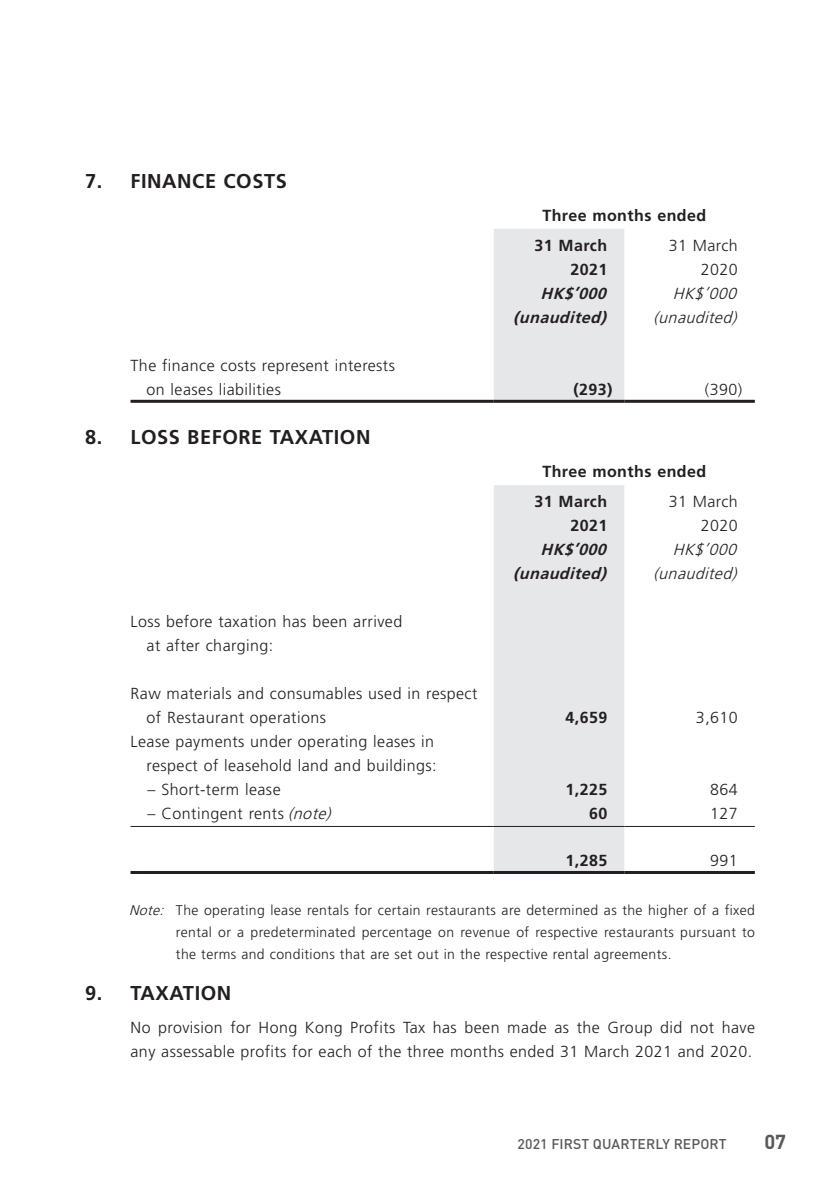
<style>
.page{position:relative;width:840px;height:1191px;background:#fff}
.page>*{position:absolute;margin:0;border:0;box-sizing:border-box;transform-origin:0 0}
.t1{font:700 20px "Frutiger LT Std";letter-spacing:.03em;color:#231f20}
.t2{font:700 20px "DIN";color:#57585a}
.t3{font:300 16px/24px "Frutiger LT Std";letter-spacing:.03em;color:#231f20}
.t4{font:700 16px/29.6px "Frutiger LT Std";letter-spacing:.03em;color:#231f20}
.t5{font:italic 700 16px "Frutiger LT Std";color:#231f20}
.t6{font:italic 300 16px "Frutiger LT Std";color:#231f20}
.t7{font:300 14px/22px "Frutiger LT Std";letter-spacing:.03em;color:#231f20;text-align:justify}
.t8{font:500 14px "DIN";letter-spacing:.005em;color:#57585a}
.s1{font-style:italic}
</style>
<div class="page">
<div style="left:493px;top:229px;width:131px;height:171px;background:#e6e7e9"></div>
<hr style="left:130px;top:400px;width:363px;height:3px;background:#231f20">
<hr style="left:493px;top:400px;width:131px;height:3px;background:#231f20">
<hr style="left:624px;top:400px;width:130px;height:3px;background:#231f20">
<div style="left:493px;top:485px;width:131px;height:386px;background:#e6e7e9"></div>
<hr style="left:130px;top:826px;width:363px;height:1px;background:#231f20">
<hr style="left:493px;top:826px;width:131px;height:1px;background:#231f20">
<hr style="left:624px;top:826px;width:130px;height:1px;background:#231f20">
<hr style="left:130px;top:871px;width:363px;height:3px;background:#231f20">
<hr style="left:493px;top:871px;width:131px;height:3px;background:#231f20">
<hr style="left:624px;top:871px;width:130px;height:3px;background:#231f20">
<p class="t1" style="left:85px;top:169px;width:203px">7. FINANCE COSTS</p>
<p class="t3" style="left:146px;top:353px;width:250px;text-indent:-16px">The finance costs represent interests on leases liabilities</p>
<p class="t1" style="left:85px;top:426px;width:287px">8. LOSS BEFORE TAXATION</p>
<p class="t3" style="left:146px;top:610px;width:257px;text-indent:-16px">Loss before taxation has been arrived at after charging:</p>
<p class="t3" style="left:146px;top:682px;width:332px;text-indent:-16px">Raw materials and consumables used in respect of Restaurant operations</p>
<p class="t4" style="left:534px;top:201px;width:173px;text-indent:8px">Three months ended<br>31 March</p>
<p class="t4" style="left:570px;top:254px;width:38px">2021</p>
<p class="t3" style="left:668px;top:233px;width:71px;text-align:right">31 March<br>2020</p>
<p class="t5" style="left:540px;top:284px;width:72px">HK$’000</p>
<p class="t6" style="left:672px;top:284px;width:70px">HK$’000</p>
<p class="t5" style="left:513px;top:308px;width:99px">(unaudited)</p>
<p class="t6" style="left:653px;top:308px;width:89px">(unaudited)</p>
<p class="t4" style="left:573px;top:374px;width:41px">(293)</p>
<p class="t3" style="left:704px;top:377px;width:39px">(390)</p>
<p class="t4" style="left:534px;top:457px;width:173px;text-indent:8px">Three months ended<br>31 March</p>
<p class="t4" style="left:570px;top:511px;width:38px">2021</p>
<p class="t3" style="left:668px;top:490px;width:71px;text-align:right">31 March<br>2020</p>
<p class="t5" style="left:540px;top:540px;width:72px">HK$’000</p>
<p class="t6" style="left:672px;top:540px;width:70px">HK$’000</p>
<p class="t5" style="left:513px;top:564px;width:99px">(unaudited)</p>
<p class="t6" style="left:653px;top:564px;width:89px">(unaudited)</p>
<p class="t4" style="left:565px;top:703px;width:43px">4,659</p>
<p class="t3" style="left:695px;top:706px;width:43px">3,610</p>
<p class="t3" style="left:130px;top:730px;width:307px;text-align:right">Lease payments under operating leases in respect of leasehold land and buildings:</p>
<p class="t3" style="left:147px;top:778px;width:134px">– Short-term lease</p>
<p class="t4" style="left:565px;top:775px;width:43px">1,225</p>
<p class="t3" style="left:709px;top:778px;width:29px">864</p>
<p class="t3" style="left:147px;top:802px;width:189px">– Contingent rents <span class="s1">(note)</span></p>
<p class="t4" style="left:588px;top:799px;width:20px">60</p>
<p class="t3" style="left:709px;top:802px;width:29px">127</p>
<p class="t4" style="left:565px;top:845px;width:43px">1,285</p>
<p class="t3" style="left:709px;top:848px;width:29px">991</p>
<p class="t7" style="left:176px;top:899px;width:580px;text-indent:-47px"><span class="s1">Note:</span> The operating lease rentals for certain restaurants are determined as the higher of a fixed rental or a predeterminated percentage on revenue of respective restaurants pursuant to the terms and conditions that are set out in the respective rental agreements.</p>
<p class="t1" style="left:85px;top:981px;width:148px">9. TAXATION</p>
<p class="t3" style="left:130px;top:1015px;width:625px">No provision for Hong Kong Profits Tax has been made as the Group did not have any assessable profits for each of the three months ended 31 March 2021 and 2020.</p>
<p class="t8" style="left:517px;top:1135px;width:210px">2021 FIRST QUARTERLY REPORT</p>
<p class="t2" style="left:764px;top:1129px;width:23px">07</p>
</div>
